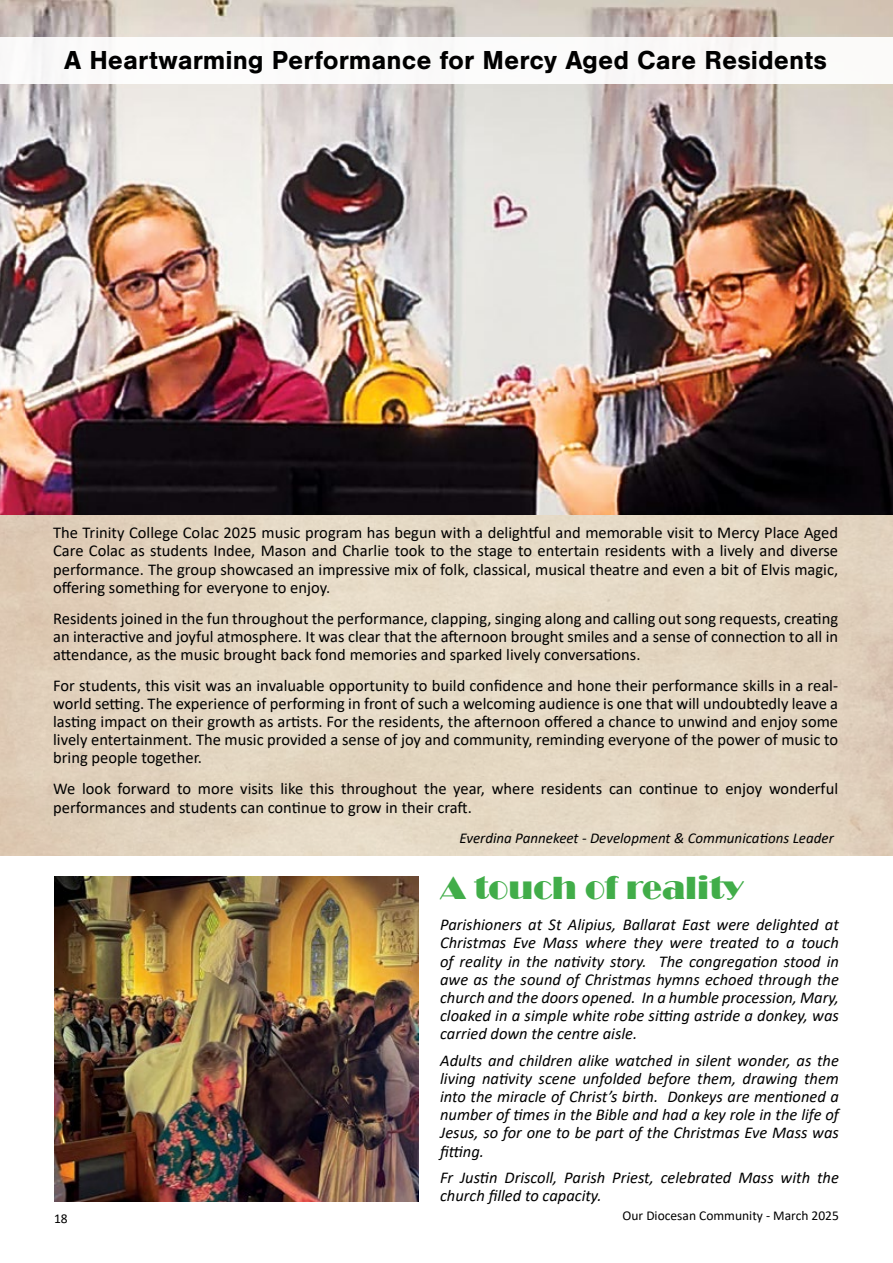
<style>
.page{position:relative;width:893px;height:1263px;background:#fff}
.page>*{position:absolute;margin:0;border:0;box-sizing:border-box;transform-origin:0 0}
.t1{font:33px "Broadway";color:#41ad49}
.t2{font:700 27px "Nimbus San";color:#000}
.t3{font:16.5px/18.1px "Calibri";color:#000;text-align:justify}
.t4{font:italic 16.5px/18.1px "Calibri";color:#000;text-align:justify}
.t5{font:italic 15px "Calibri";color:#000}
.t6{font:13.5px "Calibri";color:#000}
</style>
<div class="page">
<img style="left:0;top:514px;width:893px;height:342px">
<img style="left:0;top:0;width:893px;height:514px">
<img style="left:54px;top:876px;width:364px;height:325px">
<div style="left:0;top:37px;width:893px;height:47px;background:#fff"></div>
<h2 class="t2" style="left:64px;top:45px;width:764px">A Heartwarming Performance for Mercy Aged Care Residents</h2>
<p class="t3" style="left:53px;top:523px;width:786px">The Trinity College Colac 2025 music program has begun with a delightful and memorable visit to Mercy Place Aged Care Colac as students Indee, Mason and Charlie took to the stage to entertain residents with a lively and diverse performance. The group showcased an impressive mix of folk, classical, musical theatre and even a bit of Elvis magic, offering something for everyone to enjoy.</p>
<p class="t3" style="left:53px;top:609px;width:786px">Residents joined in the fun throughout the performance, clapping, singing along and calling out song requests, creating an interactive and joyful atmosphere. It was clear that the afternoon brought smiles and a sense of connection to all in attendance, as the music brought back fond memories and sparked lively conversations.</p>
<p class="t3" style="left:53px;top:676px;width:786px">For students, this visit was an invaluable opportunity to build confidence and hone their performance skills in a real&shy;world setting. The experience of performing in front of such a welcoming audience is one that will undoubtedly leave a lasting impact on their growth as artists. For the residents, the afternoon offered a chance to unwind and enjoy some lively entertainment. The music provided a sense of joy and community, reminding everyone of the power of music to bring people together.</p>
<p class="t3" style="left:53px;top:779px;width:786px">We look forward to more visits like this throughout the year, where residents can continue to enjoy wonderful performances and students can continue to grow in their craft.</p>
<p class="t5" style="left:459px;top:828px;width:376px">Everdina Pannekeet - Development &amp; Communications Leader</p>
<h1 class="t1" style="left:440px;top:869px;width:305px">A touch of reality</h1>
<p class="t4" style="left:440px;top:915px;width:400px">Parishioners at St Alipius, Ballarat East were delighted at Christmas Eve Mass where they were treated to a touch of reality in the nativity story. The congregation stood in awe as the sound of Christmas hymns echoed through the church and the doors opened. In a humble procession, Mary, cloaked in a simple white robe sitting astride a donkey, was carried down the centre aisle.</p>
<p class="t4" style="left:440px;top:1050px;width:400px">Adults and children alike watched in silent wonder, as the living nativity scene unfolded before them, drawing them into the miracle of Christ’s birth. Donkeys are mentioned a number of times in the Bible and had a key role in the life of Jesus, so for one to be part of the Christmas Eve Mass was fitting.</p>
<p class="t4" style="left:440px;top:1168px;width:400px">Fr Justin Driscoll, Parish Priest, celebrated Mass with the church filled to capacity.</p>
<p class="t6" style="left:54px;top:1209px;width:15px">18</p>
<p class="t6" style="left:623px;top:1206px;width:218px">Our Diocesan Community - March 2025</p>
</div>
